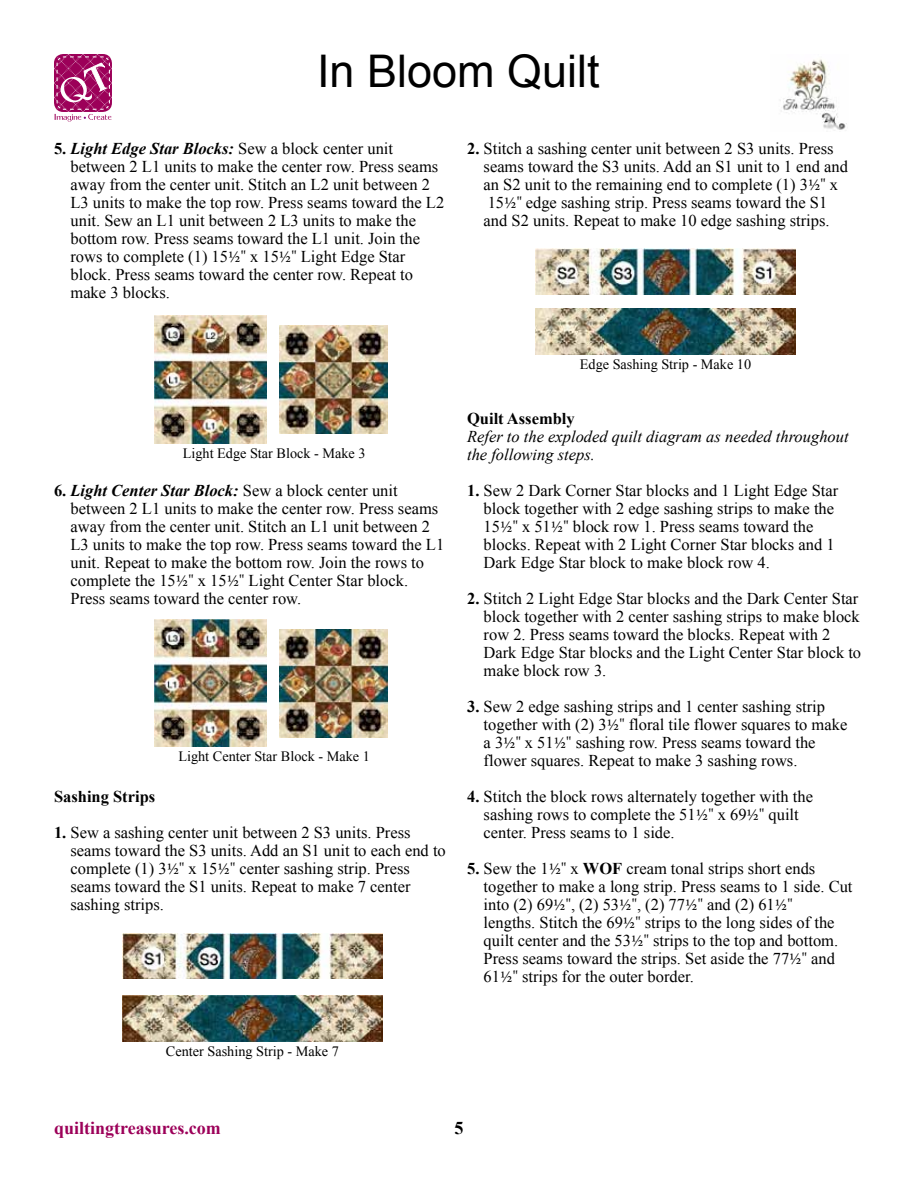
<style>
.page{position:relative;width:918px;height:1188px;background:#fff}
.page>*{position:absolute;margin:0;border:0;box-sizing:border-box;transform-origin:0 0}
.t1{font:45px "Arial";color:#000}
.t2{font:700 18px "Times New Roman";color:#9c0059}
.t3{font:700 18px "Times New Roman";color:#000}
.t4{font:16.5px/18px "Times New Roman";color:#000}
.t5{font:italic 16.5px/18px "Times New Roman";color:#000}
.t6{font:700 16.5px "Times New Roman";color:#000}
.t7{font:14.25px "Times New Roman";color:#000}
.s1{font-weight:700}
.s2{font-weight:700;font-style:italic}
.s3{font-family:"Minion Pro"}
</style>
<div class="page">
<svg style="left:54px;top:54px;width:58px;height:68px"></svg>
<img style="left:780px;top:59px;width:67px;height:72px">
<img style="left:154px;top:316px;width:113px;height:127px">
<img style="left:280px;top:326px;width:108px;height:108px">
<img style="left:154px;top:620px;width:113px;height:127px">
<img style="left:280px;top:629px;width:108px;height:108px">
<img style="left:122px;top:933px;width:261px;height:46px">
<img style="left:122px;top:996px;width:261px;height:45px">
<img style="left:535px;top:248px;width:261px;height:46px">
<img style="left:535px;top:309px;width:261px;height:45px">
<h1 class="t1" style="left:317px;top:41px;width:284px">In Bloom Quilt</h1>
<p class="t4" style="left:70px;top:139px;width:375px;text-indent:-16px"><span class="s1">5.</span> <span class="s2">Light Edge Star Blocks:</span> Sew a block center unit between 2 L1 units to make the center row. Press seams away from the center unit. Stitch an L2 unit between 2<br>L3 units to make the top row. Press seams toward the L2 unit. Sew an L1 unit between 2 L3 units to make the bottom row. Press seams toward the L1 unit. Join the rows to complete (1) 15<span class="s3">1/2"</span> x 15<span class="s3">1/2"</span> Light Edge Star block. Press seams toward the center row. Repeat to make 3 blocks.</p>
<p class="t4" style="left:484px;top:139px;width:366px;text-indent:-16px"><span class="s1">2.</span> Stitch a sashing center unit between 2 S3 units. Press seams toward the S3 units. Add an S1 unit to 1 end and an S2 unit to the remaining end to complete (1) 3<span class="s3">1/2"</span> x 15<span class="s3">1/2"</span> edge sashing strip. Press seams toward the S1 and S2 units. Repeat to make 10 edge sashing strips.</p>
<p class="t7" style="left:183px;top:443px;width:184px">Light Edge Star Block - Make 3</p>
<p class="t4" style="left:70px;top:481px;width:375px;text-indent:-16px"><span class="s1">6.</span> <span class="s2">Light Center Star Block:</span> Sew a block center unit between 2 L1 units to make the center row. Press seams away from the center unit. Stitch an L1 unit between 2<br>L3 units to make the top row. Press seams toward the L1 unit. Repeat to make the bottom row. Join the rows to complete the 15<span class="s3">1/2"</span> x 15<span class="s3">1/2"</span> Light Center Star block.<br>Press seams toward the center row.</p>
<p class="t7" style="left:178px;top:747px;width:193px">Light Center Star Block - Make 1</p>
<p class="t6" style="left:54px;top:785px;width:103px">Sashing Strips</p>
<p class="t4" style="left:70px;top:823px;width:377px;text-indent:-16px"><span class="s1">1.</span> Sew a sashing center unit between 2 S3 units. Press seams toward the S3 units. Add an S1 unit to each end to complete (1) 3<span class="s3">1/2"</span> x 15<span class="s3">1/2"</span> center sashing strip. Press seams toward the S1 units. Repeat to make 7 center sashing strips.</p>
<p class="t7" style="left:580px;top:354px;width:173px">Edge Sashing Strip - Make 10</p>
<p class="t6" style="left:467px;top:407px;width:109px">Quilt Assembly</p>
<p class="t5" style="left:467px;top:427px;width:383px">Refer to the exploded quilt diagram as needed throughout the following steps.</p>
<p class="t4" style="left:484px;top:481px;width:356px;text-indent:-16px"><span class="s1">1.</span> Sew 2 Dark Corner Star blocks and 1 Light Edge Star block together with 2 edge sashing strips to make the 15<span class="s3">1/2"</span> x 51<span class="s3">1/2"</span> block row 1. Press seams toward the blocks. Repeat with 2 Light Corner Star blocks and 1<br>Dark Edge Star block to make block row 4.</p>
<p class="t4" style="left:484px;top:589px;width:379px;text-indent:-16px"><span class="s1">2.</span> Stitch 2 Light Edge Star blocks and the Dark Center Star block together with 2 center sashing strips to make block row 2. Press seams toward the blocks. Repeat with 2<br>Dark Edge Star blocks and the Light Center Star block to make block row 3.</p>
<p class="t4" style="left:484px;top:697px;width:365px;text-indent:-16px"><span class="s1">3.</span> Sew 2 edge sashing strips and 1 center sashing strip together with (2) 3<span class="s3">1/2"</span> floral tile flower squares to make a 3<span class="s3">1/2"</span> x 51<span class="s3">1/2"</span> sashing row. Press seams toward the flower squares. Repeat to make 3 sashing rows.</p>
<p class="t4" style="left:484px;top:787px;width:331px;text-indent:-16px"><span class="s1">4.</span> Stitch the block rows alternately together with the sashing rows to complete the 51<span class="s3">1/2"</span> x 69<span class="s3">1/2"</span> quilt center. Press seams to 1 side.</p>
<p class="t4" style="left:484px;top:859px;width:370px;text-indent:-16px"><span class="s1">5.</span> Sew the 1<span class="s3">1/2"</span> x <span class="s1">WOF</span> cream tonal strips short ends together to make a long strip. Press seams to 1 side. Cut into (2) 69<span class="s3">1/2"</span>, (2) 53<span class="s3">1/2"</span>, (2) 77<span class="s3">1/2"</span> and (2) 61<span class="s3">1/2"<br></span>lengths. Stitch the 69<span class="s3">1/2"</span> strips to the long sides of the quilt center and the 53<span class="s3">1/2"</span> strips to the top and bottom.<br>Press seams toward the strips. Set aside the 77<span class="s3">1/2"</span> and 61<span class="s3">1/2"</span> strips for the outer border.</p>
<p class="t7" style="left:166px;top:1041px;width:174px">Center Sashing Strip - Make 7</p>
<p class="t2" style="left:54px;top:1116px;width:168px">quiltingtreasures.com</p>
<p class="t3" style="left:454px;top:1116px;width:10px">5</p>
</div>
